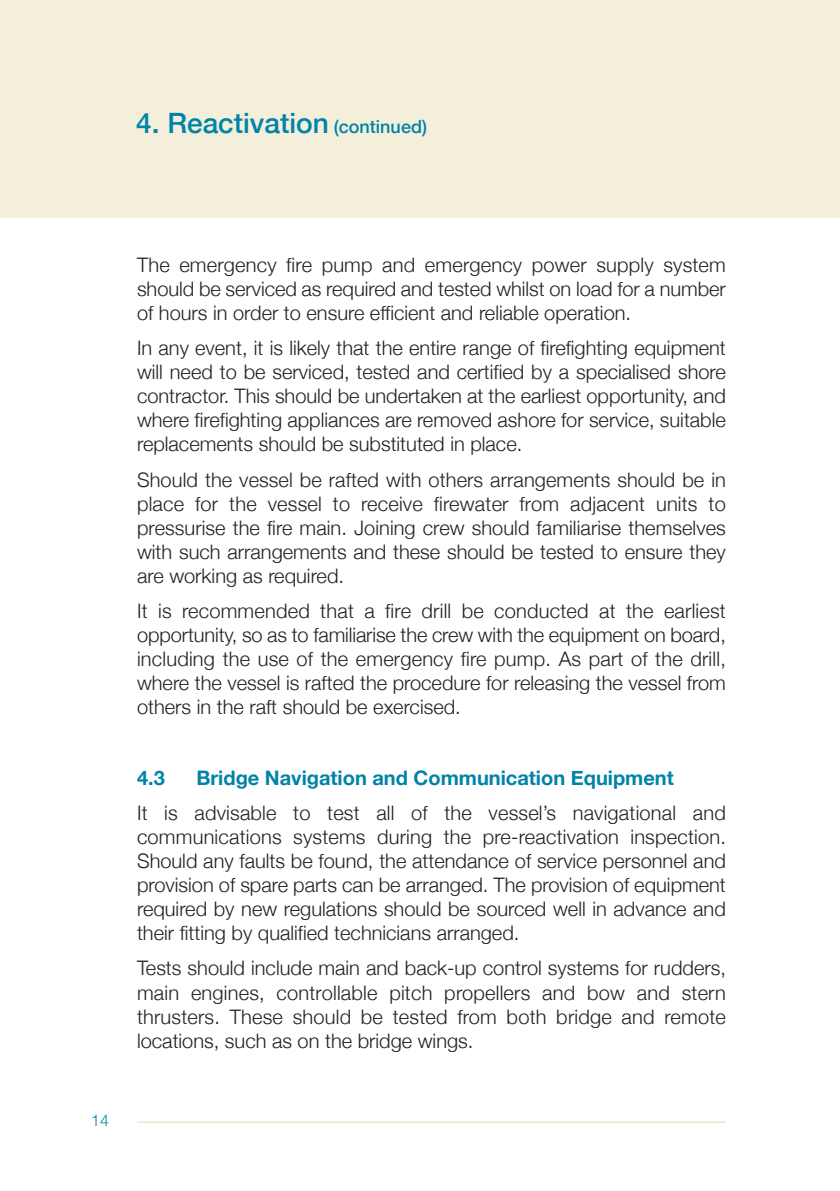
<style>
.page{position:relative;width:840px;height:1191px;background:#fff}
.page>*{position:absolute;margin:0;border:0;box-sizing:border-box;transform-origin:0 0}
.t1{font:500 28px "Helvetica Neue";color:#0083a9}
.t2{font:300 20px/24px "Helvetica Neue";color:#231f20;text-align:justify}
.t3{font:700 20px "Helvetica Neue";color:#0083a9}
.t4{font:300 16px "Helvetica Neue";color:#0083a9}
.s1{font-size:18px}
</style>
<div class="page">
<hr style="left:137px;top:1121px;width:588px;height:1px;background:#e6daac">
<div style="left:0;top:0;width:839px;height:217px;background:#f4efda"></div>
<h1 class="t1" style="left:136px;top:106px;width:292px">4. Reactivation <span class="s1">(continued)</span></h1>
<p class="t4" style="left:91px;top:1110px;width:19px">14</p>
<p class="t2" style="left:137px;top:252px;width:590px">The emergency fire pump and emergency power supply system should be serviced as required and tested whilst on load for a number of hours in order to ensure efficient and reliable operation.</p>
<p class="t2" style="left:137px;top:336px;width:590px">In any event, it is likely that the entire range of firefighting equipment will need to be serviced, tested and certified by a specialised shore contractor. This should be undertaken at the earliest opportunity, and where firefighting appliances are removed ashore for service, suitable replacements should be substituted in place.</p>
<p class="t2" style="left:137px;top:467px;width:590px">Should the vessel be rafted with others arrangements should be in place for the vessel to receive firewater from adjacent units to pressurise the fire main. Joining crew should familiarise themselves with such arrangements and these should be tested to ensure they are working as required.</p>
<p class="t2" style="left:137px;top:598px;width:590px">It is recommended that a fire drill be conducted at the earliest opportunity, so as to familiarise the crew with the equipment on board, including the use of the emergency fire pump. As part of the drill, where the vessel is rafted the procedure for releasing the vessel from others in the raft should be exercised.</p>
<p class="t3" style="left:137px;top:765px;width:29px">4.3</p>
<p class="t3" style="left:196px;top:765px;width:478px">Bridge Navigation and Communication Equipment</p>
<p class="t2" style="left:137px;top:800px;width:590px">It is advisable to test all of the vessel’s navigational and communications systems during the pre-reactivation inspection.<br>Should any faults be found, the attendance of service personnel and provision of spare parts can be arranged. The provision of equipment required by new regulations should be sourced well in advance and their fitting by qualified technicians arranged.</p>
<p class="t2" style="left:137px;top:956px;width:590px">Tests should include main and back-up control systems for rudders, main engines, controllable pitch propellers and bow and stern thrusters. These should be tested from both bridge and remote locations, such as on the bridge wings.</p>
</div>
